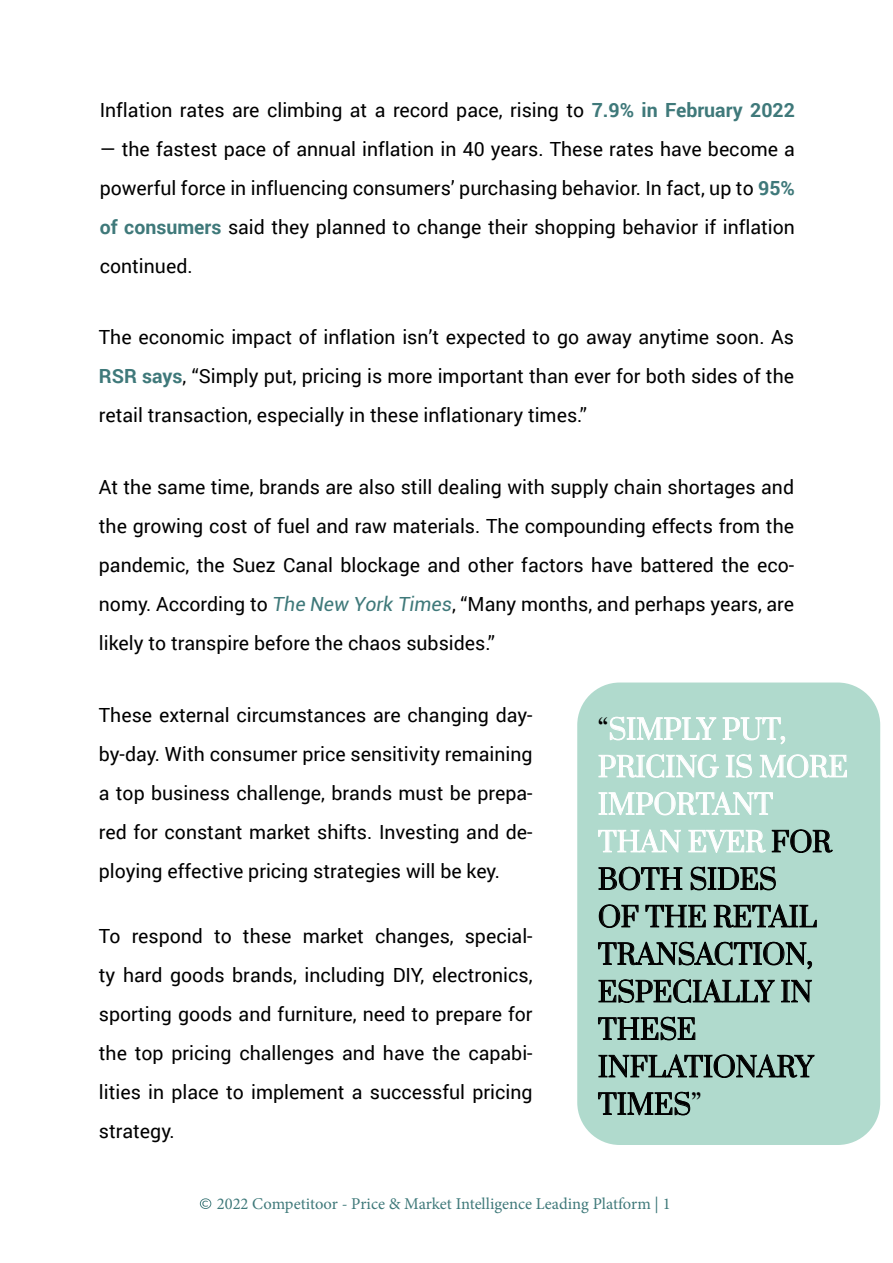
<style>
.page{position:relative;width:893px;height:1263px;background:#fff}
.page>*{position:absolute;margin:0;border:0;box-sizing:border-box;transform-origin:0 0}
.t1{font:27px/37.5px "Prata";color:#000}
.t2{font:19.5px/39px "Roboto";color:#000;text-align:justify}
.t3{font:16.5px "Minion Pro";color:#3f797a}
.s1{font-weight:700;color:#3f797a}
.s2{font-style:italic;color:#3f797a}
.s3{color:#fff}
</style>
<div class="page">
<div style="left:577px;top:682px;width:303px;height:463px;background:#b0dacd;border-radius:43px"></div>
<svg style="left:200px;top:1198px;width:11px;height:11px"></svg>
<p class="t2" style="left:100px;top:90px;width:697px">Inflation rates are climbing at a record pace, rising to <span class="s1">7.9% in February 2022</span></p>
<p class="t2" style="left:100px;top:129px;width:697px">— the fastest pace of annual inflation in 40 years. These rates have become a powerful force in influencing consumers’ purchasing behavior. In fact, up to <span class="s1">95% of consumers</span> said they planned to change their shopping behavior if inflation continued.</p>
<p class="t2" style="left:99px;top:316px;width:697px">The economic impact of inflation isn’t expected to go away anytime soon. As <span class="s1">RSR says</span>, “Simply put, pricing is more important than ever for both sides of the retail transaction, especially in these inflationary times.”</p>
<p class="t2" style="left:99px;top:467px;width:697px">At the same time, brands are also still dealing with supply chain shortages and the growing cost of fuel and raw materials. The compounding effects from the pandemic, the Suez Canal blockage and other factors have battered the eco&shy;nomy. According to <span class="s2">The New York Times</span>, “Many months, and perhaps years, are likely to transpire before the chaos subsides.”</p>
<p class="t2" style="left:99px;top:695px;width:435px">These external circumstances are changing day&shy;by-day. With consumer price sensitivity remaining a top business challenge, brands must be prepa&shy;red for constant market shifts. Investing and de&shy;ploying effective pricing strategies will be key.</p>
<p class="t2" style="left:99px;top:916px;width:435px">To respond to these market changes, special&shy;ty hard goods brands, including DIY, electronics, sporting goods and furniture, need to prepare for the top pricing challenges and have the capabi&shy;lities in place to implement a successful pricing strategy.</p>
<h1 class="t1" style="left:598px;top:711px;width:251px">“<span class="s3">SIMPLY PUT,<br>PRICING IS MORE<br>IMPORTANT<br>THAN EVER</span> FOR<br>BOTH SIDES<br>OF THE RETAIL<br>TRANSACTION,<br>ESPECIALLY IN<br>THESE<br>INFLATIONARY<br>TIMES”</h1>
<p class="t3" style="left:217px;top:1192px;width:455px">2022 Competitoor - Price &amp; Market Intelligence Leading Platform | 1</p>
</div>
